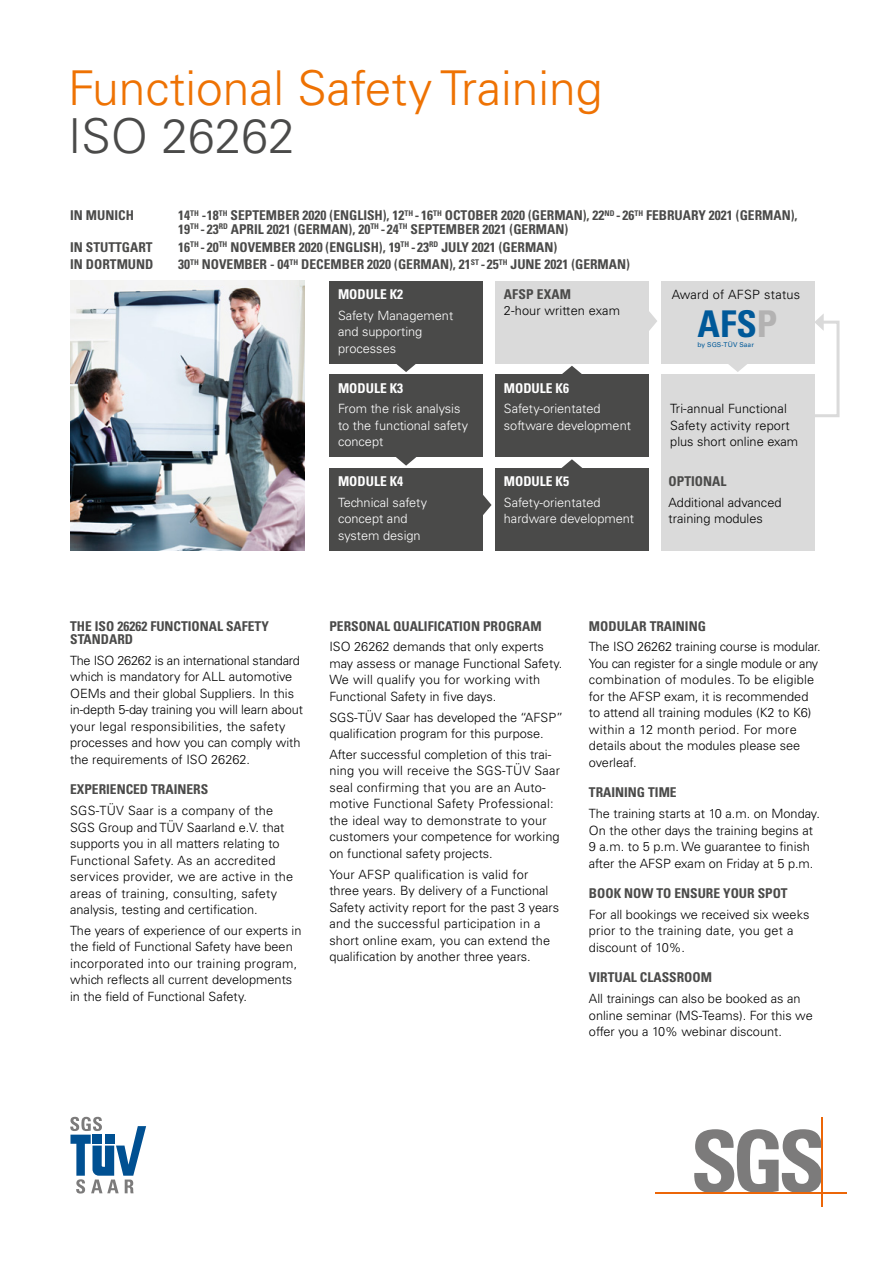
<style>
.page{position:relative;width:893px;height:1263px;background:#fff}
.page>*{position:absolute;margin:0;border:0;box-sizing:border-box;transform-origin:0 0}
.t1{font:300 48px "Univers LT Std";color:#ee7203}
.t2{font:300 48px "Univers LT Std";color:#4a4a49}
.t3{font:700 condensed 36.9px "Univers LT Std";color:#005999}
.t4{font:700 condensed 13.5px/13.5px "Univers LT Std";color:#4a4a49}
.t5{font:700 condensed 13.5px "Univers LT Std";color:#fff}
.t6{font:300 12.75px/16.5px "Univers LT Std";color:#000}
.t7{font:300 12.75px/16.5px "Univers LT Std";letter-spacing:.02em;color:#000}
.t8{font:300 12.75px/16.5px "Univers LT Std";color:#fff}
.t9{font:6.6px "Univers LT Std";letter-spacing:.01em;color:#005999}
.s1{color:#b3b2b2}
</style>
<div class="page">
<div style="left:330px;top:281px;width:153px;height:83px;background:#4a4a49"></div>
<div style="left:330px;top:374px;width:153px;height:83px;background:#4a4a49"></div>
<div style="left:330px;top:468px;width:153px;height:83px;background:#4a4a49"></div>
<div style="left:495px;top:281px;width:153px;height:83px;background:#dadada"></div>
<div style="left:495px;top:374px;width:153px;height:83px;background:#4a4a49"></div>
<div style="left:495px;top:468px;width:153px;height:83px;background:#4a4a49"></div>
<div style="left:661px;top:281px;width:153px;height:83px;background:#dadada"></div>
<div style="left:661px;top:374px;width:153px;height:83px;background:#dadada"></div>
<div style="left:661px;top:453px;width:153px;height:98px;background:#dadada"></div>
<svg style="left:396px;top:364px;width:20px;height:8px"></svg>
<svg style="left:728px;top:364px;width:19px;height:8px"></svg>
<svg style="left:396px;top:457px;width:21px;height:9px"></svg>
<svg style="left:561px;top:459px;width:21px;height:9px"></svg>
<svg style="left:562px;top:366px;width:20px;height:8px"></svg>
<svg style="left:483px;top:495px;width:9px;height:20px"></svg>
<svg style="left:648px;top:310px;width:9px;height:22px"></svg>
<svg style="left:814px;top:313px;width:26px;height:106px"></svg>
<svg style="left:70px;top:1117px;width:76px;height:76px"></svg>
<svg style="left:694px;top:1129px;width:127px;height:63px"></svg>
<hr style="left:656px;top:1192px;width:191px;height:1px;background:#ec6608">
<hr style="left:821px;top:1117px;width:2px;height:89px;background:#ec6608">
<img style="left:70px;top:281px;width:234px;height:270px">
<h1 class="t1" style="left:68px;top:59px;width:536px">Functional Safety Training</h1>
<h1 class="t2" style="left:68px;top:107px;width:228px">ISO 26262</h1>
<p class="t4" style="left:70px;top:209px;width:65px">IN MUNICH</p>
<p class="t4" style="left:178px;top:209px;width:621px">14<sup>TH</sup> -18<sup>TH</sup> SEPTEMBER 2020 (ENGLISH), 12<sup>TH</sup> - 16<sup>TH</sup> OCTOBER 2020 (GERMAN), 22<sup>ND</sup> - 26<sup>TH</sup> FEBRUARY 2021 (GERMAN),<br>19<sup>TH</sup> - 23<sup>RD</sup> APRIL 2021 (GERMAN), 20<sup>TH</sup> - 24<sup>TH</sup> SEPTEMBER 2021 (GERMAN)</p>
<p class="t4" style="left:70px;top:240px;width:84px">IN STUTTGART</p>
<p class="t4" style="left:178px;top:240px;width:381px">16<sup>TH</sup> - 20<sup>TH</sup> NOVEMBER 2020 (ENGLISH), 19<sup>TH</sup> - 23<sup>RD</sup> JULY 2021 (GERMAN)</p>
<p class="t4" style="left:70px;top:258px;width:85px">IN DORTMUND</p>
<p class="t4" style="left:178px;top:258px;width:453px">30<sup>TH</sup> NOVEMBER - 04<sup>TH</sup> DECEMBER 2020 (GERMAN), 21<sup>ST</sup> - 25<sup>TH</sup> JUNE 2021 (GERMAN)</p>
<p class="t5" style="left:338px;top:286px;width:67px">MODULE K2</p>
<p class="t8" style="left:338px;top:307px;width:117px">Safety Management and supporting processes</p>
<p class="t5" style="left:338px;top:379px;width:67px">MODULE K3</p>
<p class="t8" style="left:338px;top:400px;width:132px">From the risk analysis to the functional safety concept</p>
<p class="t5" style="left:338px;top:473px;width:67px">MODULE K4</p>
<p class="t8" style="left:338px;top:494px;width:91px">Technical safety concept and system design</p>
<p class="t4" style="left:504px;top:287px;width:69px">AFSP EXAM</p>
<p class="t6" style="left:504px;top:303px;width:118px">2-hour written exam</p>
<p class="t5" style="left:504px;top:379px;width:67px">MODULE K6</p>
<p class="t8" style="left:504px;top:400px;width:129px">Safety-orientated software development</p>
<p class="t5" style="left:504px;top:473px;width:67px">MODULE K5</p>
<p class="t8" style="left:504px;top:494px;width:132px">Safety-orientated hardware development</p>
<p class="t7" style="left:672px;top:286px;width:130px">Award of AFSP status</p>
<h2 class="t3" style="left:698px;top:301px;width:81px">AFS<span class="s1">P</span></h2>
<p class="t9" style="left:697px;top:340px;width:58px">by SGS-TÜV Saar</p>
<p class="t6" style="left:670px;top:400px;width:129px">Tri-annual Functional<br>Safety activity report plus short online exam</p>
<p class="t4" style="left:669px;top:474px;width:59px">OPTIONAL</p>
<p class="t6" style="left:669px;top:494px;width:114px">Additional advanced training modules</p>
<p class="t4" style="left:70px;top:619px;width:200px">THE ISO 26262 FUNCTIONAL SAFETY<br>STANDARD</p>
<p class="t6" style="left:70px;top:652px;width:234px">The ISO 26262 is an international standard which is mandatory for ALL automotive OEMs and their global Suppliers. In this in-depth 5-day training you will learn about your legal responsibilities, the safety processes and how you can comply with the requirements of ISO 26262.</p>
<p class="t4" style="left:70px;top:783px;width:140px">EXPERIENCED TRAINERS</p>
<p class="t7" style="left:70px;top:802px;width:225px">SGS-TÜV Saar is a company of the SGS Group and TÜV Saarland e.V. that supports you in all matters relating to Functional Safety. As an accredited services provider, we are active in the areas of training, consulting, safety analysis, testing and certification.</p>
<p class="t6" style="left:70px;top:922px;width:233px">The years of experience of our experts in the field of Functional Safety have been incorporated into our training program, which reflects all current developments in the field of Functional Safety.</p>
<p class="t4" style="left:329px;top:619px;width:214px">PERSONAL QUALIFICATION PROGRAM</p>
<p class="t6" style="left:329px;top:639px;width:235px">ISO 26262 demands that only experts may assess or manage Functional Safety.<br>We will qualify you for working with Functional Safety in five days.</p>
<p class="t6" style="left:329px;top:709px;width:235px">SGS-TÜV Saar has developed the “AFSP” qualification program for this purpose.</p>
<p class="t6" style="left:329px;top:746px;width:232px">After successful completion of this trai&shy;ning you will receive the SGS-TÜV Saar seal confirming that you are an Auto&shy;motive Functional Safety Professional: the ideal way to demonstrate to your customers your competence for working on functional safety projects.</p>
<p class="t6" style="left:329px;top:866px;width:231px">Your AFSP qualification is valid for three years. By delivery of a Functional Safety activity report for the past 3 years and the successful participation in a short online exam, you can extend the qualification by another three years.</p>
<p class="t4" style="left:589px;top:619px;width:119px">MODULAR TRAINING</p>
<p class="t6" style="left:589px;top:639px;width:233px">The ISO 26262 training course is modular.<br>You can register for a single module or any combination of modules. To be eligible for the AFSP exam, it is recommended to attend all training modules (K2 to K6) within a 12 month period. For more details about the modules please see overleaf.</p>
<p class="t4" style="left:589px;top:786px;width:89px">TRAINING TIME</p>
<p class="t6" style="left:589px;top:805px;width:232px">The training starts at 10 a.m. on Monday.<br>On the other days the training begins at 9 a.m. to 5 p.m. We guarantee to finish after the AFSP exam on Friday at 5 p.m.</p>
<p class="t4" style="left:589px;top:886px;width:200px">BOOK NOW TO ENSURE YOUR SPOT</p>
<p class="t6" style="left:589px;top:906px;width:222px">For all bookings we received six weeks prior to the training date, you get a discount of 10%.</p>
<p class="t4" style="left:589px;top:971px;width:125px">VIRTUAL CLASSROOM</p>
<p class="t6" style="left:589px;top:990px;width:225px">All trainings can also be booked as an online seminar (MS-Teams). For this we offer you a 10% webinar discount.</p>
</div>
